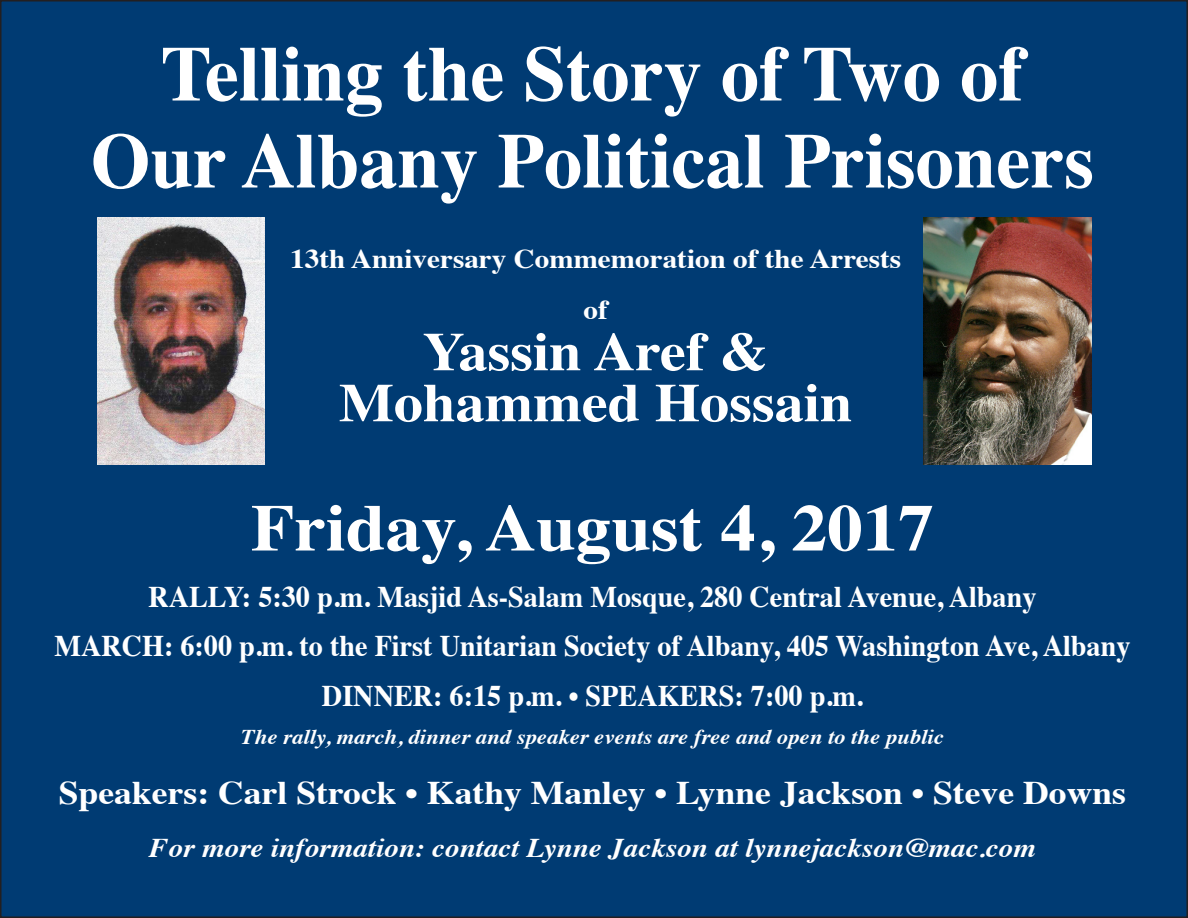
<style>
.page{position:relative;width:1188px;height:918px;background:#fff}
.page>*{position:absolute;margin:0;border:0;box-sizing:border-box;transform-origin:0 0}
.t1{font:700 78px/87px "Times";color:#fff;text-align:center}
.t2{font:700 66px "Times";color:#fff;scale:1.08 1}
.t3{font:700 54px/51px "Times";color:#fff;text-align:center;scale:1.08 1}
.t4{font:700 33px "Times";color:#fff;scale:1.08 1}
.t5{font:700 30px "Times";color:#fff;scale:.94 1}
.t6{font:italic 700 27px "Times";color:#fff;scale:1.08 1}
.t7{font:700 27px/51px "Times";color:#fff;text-align:center;scale:1.08 1}
.t8{font:italic 700 21px "Times";color:#fff;scale:1.08 1}
</style>
<div class="page">
<div style="left:1px;top:1px;width:1186px;height:916px;background:#003b73"></div>
<img style="left:98px;top:217px;width:166px;height:248px">
<img style="left:924px;top:217px;width:168px;height:248px">
<p class="t1" style="left:91px;top:22px;width:1005px">Telling the Story of Two of<br>Our Albany Political Prisoners</p>
<p class="t7" style="left:290px;top:231px;width:567px">13th Anniversary Commemoration of the Arrests of</p>
<p class="t3" style="left:339px;top:321px;width:477px">Yassin Aref &amp;<br>Mohammed Hossain</p>
<p class="t2" style="left:251px;top:465px;width:634px">Friday, August 4, 2017</p>
<p class="t5" style="left:148px;top:568px;width:946px">RALLY: 5:30 p.m. Masjid As-Salam Mosque, 280 Central Avenue, Albany</p>
<p class="t5" style="left:54px;top:617px;width:1146px">MARCH: 6:00 p.m. to the First Unitarian Society of Albany, 405 Washington Ave, Albany</p>
<p class="t5" style="left:322px;top:667px;width:577px">DINNER: 6:15 p.m. • SPEAKERS: 7:00 p.m.</p>
<p class="t8" style="left:241px;top:718px;width:652px">The rally, march, dinner and speaker events are free and open to the public</p>
<p class="t4" style="left:59px;top:762px;width:990px">Speakers: Carl Strock • Kathy Manley • Lynne Jackson • Steve Downs</p>
<p class="t6" style="left:149px;top:823px;width:823px">For more information: contact Lynne Jackson at lynnejackson@mac.com</p>
</div>
